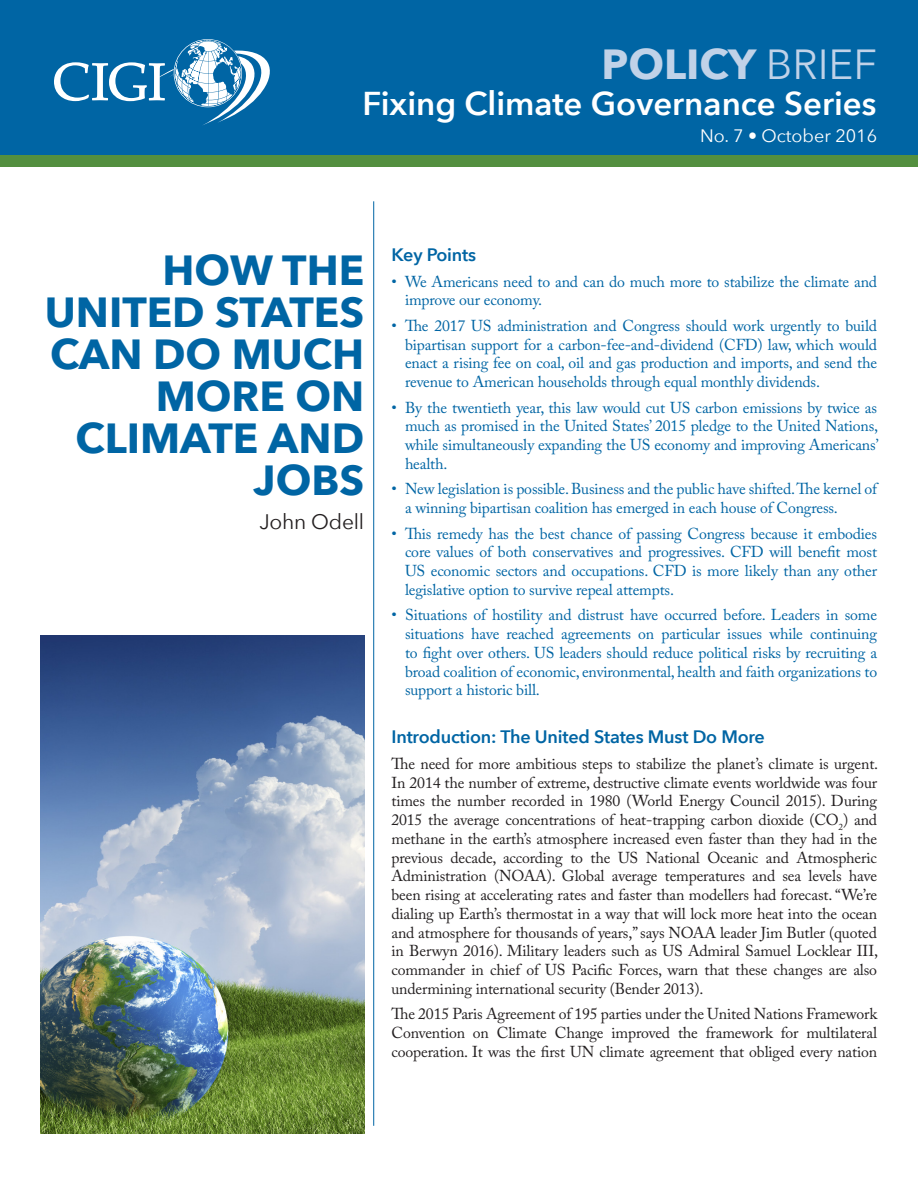
<style>
.page{position:relative;width:918px;height:1188px;background:#fff}
.page>*{position:absolute;margin:0;border:0;box-sizing:border-box;transform-origin:0 0}
.t1{font:700 42px/42px "Avenir Next";color:#0065a4;text-align:right}
.t2{font:700 42px "Avenir Next";color:#c0d2e8}
.t3{font:600 33px "Avenir Next";color:#fff}
.Author{font:21px "Avenir Next";letter-spacing:-.01em;color:#231f20}
.Heading_2{font:600 18px "Avenir Next";letter-spacing:-.01em;color:#0065a4}
.Date_and_Policy_Brie{font:18px "Avenir Next";color:#fff}
.Heading_1{font:600 18px "Avenir Next";letter-spacing:-.01em;color:#0065a4}
.t4{font:15.75px/18.8px "Adobe Caslon Pro";letter-spacing:-.01em;color:#0065a4;text-align:justify}
.Body_Text{font:15.75px/18.8px "Adobe Caslon Pro";letter-spacing:-.01em;color:#231f20;text-align:justify}
.s1{font-weight:400}
</style>
<div class="page">
<div style="left:0;top:135px;width:918px;height:31px;background:#538f3f"></div>
<div style="left:0;top:0;width:918px;height:155px;background:#0065a4"></div>
<img style="left:40px;top:635px;width:325px;height:499px">
<hr style="left:373px;top:201px;width:1px;height:925px;background:#0065a4">
<svg style="left:54px;top:39px;width:216px;height:86px"></svg>
<p class="t2" style="left:601px;top:28px;width:277px">POLICY <span class="s1">BRIEF</span></p>
<p class="t3" style="left:362px;top:76px;width:516px">Fixing Climate Governance Series</p>
<p class="Date_and_Policy_Brie" style="left:700px;top:120px;width:179px">No. 7 • October 2016</p>
<p class="t1" style="left:45px;top:249px;width:321px">HOW THE<br>UNITED STATES<br>CAN DO MUCH<br>MORE ON<br>CLIMATE AND<br>JOBS</p>
<p class="Author" style="left:259px;top:504px;width:106px">John Odell</p>
<p class="Heading_1" style="left:392px;top:239px;width:86px">Key Points</p>
<p class="t4" style="left:405px;top:272px;width:474px;text-indent:-14px">• We Americans need to and can do much more to stabilize the climate and improve our economy.</p>
<p class="t4" style="left:405px;top:316px;width:474px;text-indent:-14px">• The 2017 US administration and Congress should work urgently to build bipartisan support for a carbon-fee-and-dividend (CFD) law, which would enact a rising fee on coal, oil and gas production and imports, and send the revenue to American households through equal monthly dividends.</p>
<p class="t4" style="left:405px;top:398px;width:475px;text-indent:-14px">• By the twentieth year, this law would cut US carbon emissions by twice as much as promised in the United States’ 2015 pledge to the United Nations, while simultaneously expanding the US economy and improving Americans’ health.</p>
<p class="t4" style="left:405px;top:479px;width:474px;text-indent:-14px">• New legislation is possible. Business and the public have shifted. The kernel of a winning bipartisan coalition has emerged in each house of Congress.</p>
<p class="t4" style="left:405px;top:524px;width:474px;text-indent:-14px">• This remedy has the best chance of passing Congress because it embodies core values of both conservatives and progressives. CFD will benefit most US economic sectors and occupations. CFD is more likely than any other legislative option to survive repeal attempts.</p>
<p class="t4" style="left:405px;top:605px;width:474px;text-indent:-14px">• Situations of hostility and distrust have occurred before. Leaders in some situations have reached agreements on particular issues while continuing to fight over others. US leaders should reduce political risks by recruiting a broad coalition of economic, environmental, health and faith organizations to support a historic bill.</p>
<p class="Heading_2" style="left:392px;top:722px;width:375px">Introduction: The United States Must Do More</p>
<p class="Body_Text" style="left:392px;top:754px;width:488px">The need for more ambitious steps to stabilize the planet’s climate is urgent.<br>In 2014 the number of extreme, destructive climate events worldwide was four times the number recorded in 1980 (World Energy Council 2015). During 2015 the average concentrations of heat-trapping carbon dioxide (CO<sub>2</sub>) and methane in the earth’s atmosphere increased even faster than they had in the previous decade, according to the US National Oceanic and Atmospheric Administration (NOAA). Global average temperatures and sea levels have been rising at accelerating rates and faster than modellers had forecast. “We’re dialing up Earth’s thermostat in a way that will lock more heat into the ocean and atmosphere for thousands of years,” says NOAA leader Jim Butler (quoted in Berwyn 2016). Military leaders such as US Admiral Samuel Locklear III, commander in chief of US Pacific Forces, warn that these changes are also undermining international security (Bender 2013).</p>
<p class="Body_Text" style="left:392px;top:1004px;width:487px">The 2015 Paris Agreement of 195 parties under the United Nations Framework Convention on Climate Change improved the framework for multilateral cooperation. It was the first UN climate agreement that obliged every nation</p>
</div>
